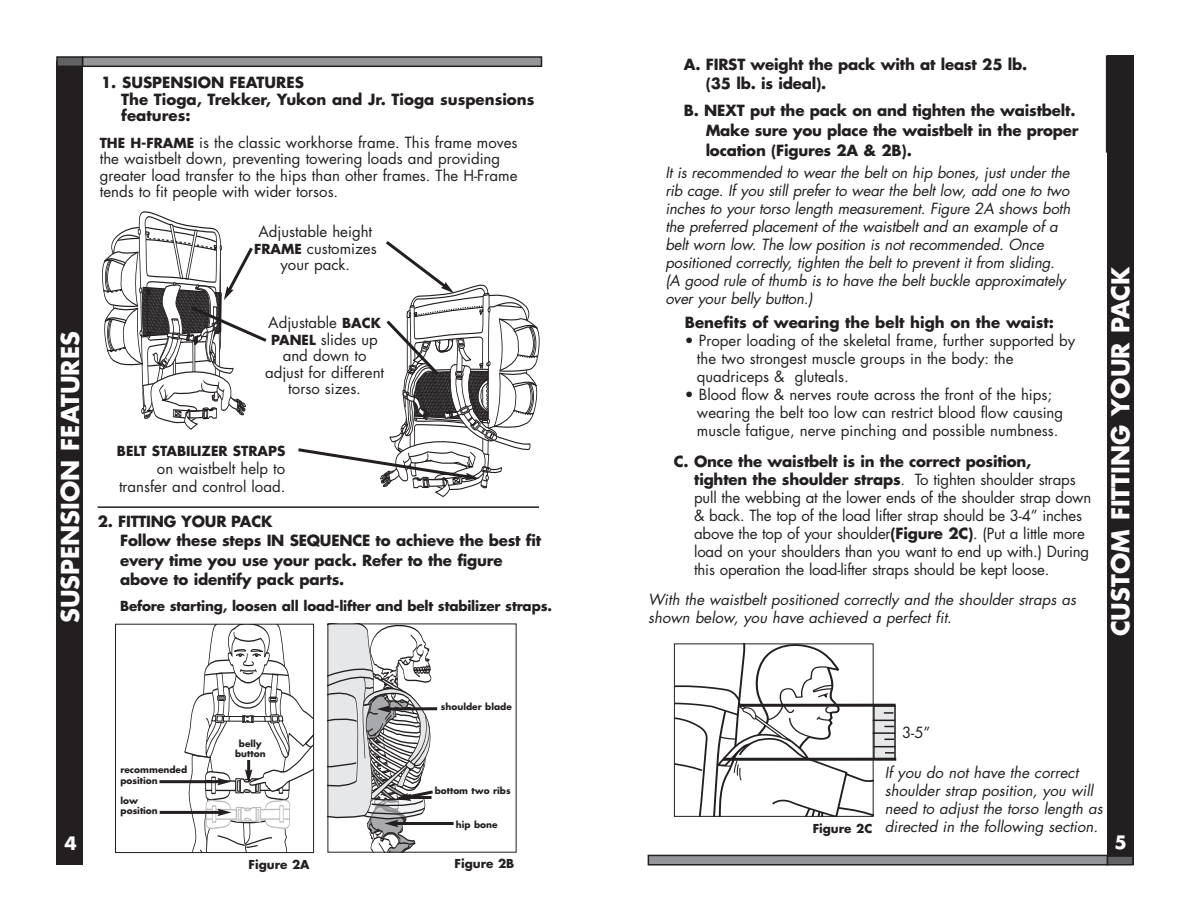
<style>
.page{position:relative;width:1188px;height:918px;background:#fff}
.page>*{position:absolute;margin:0;border:0;box-sizing:border-box;transform-origin:0 0}
.t1{font:700 24px "Futura";color:#fff}
.t2{font:700 18px "Futura";color:#fff}
.t3{font:15px/18px "Futura";color:#231f20}
.t4{font:italic 15px/18px "Futura";letter-spacing:-.01em;color:#231f20}
.t5{font:700 15px/19.5px "Futura";letter-spacing:-.015em;color:#231f20}
.t6{font:700 13.5px "Futura";letter-spacing:-.015em;color:#231f20}
.t7{font:700 12px "Futura";color:#231f20}
.t8{font:700 9px/10.5px "Futura";color:#231f20}
.s1{font-weight:700;font-size:13.5px}
.s2{font-weight:700}
</style>
<div class="page">
<div style="left:1107px;top:56px;width:27px;height:810px;background:#231f20"></div>
<div style="left:1107px;top:856px;width:26px;height:9px;background:#636366"></div>
<div style="left:1107px;top:855px;width:27px;height:11px;border:2px solid #231f20"></div>
<hr style="left:1106px;top:56px;width:1px;height:97px;background:#231f20">
<div style="left:648px;top:855px;width:459px;height:10px;background:#939598"></div>
<div style="left:648px;top:855px;width:460px;height:11px;border:2px solid #231f20"></div>
<div style="left:82px;top:57px;width:460px;height:9px;background:#939598"></div>
<div style="left:82px;top:56px;width:460px;height:11px;border:2px solid #231f20"></div>
<div style="left:56px;top:62px;width:27px;height:803px;background:#231f20"></div>
<div style="left:57px;top:57px;width:25px;height:9px;background:#636366"></div>
<div style="left:56px;top:56px;width:27px;height:11px;border:2px solid #231f20"></div>
<svg style="left:298px;top:241px;width:242px;height:256px"></svg>
<hr style="left:396px;top:822px;width:58px;height:3px;background:#231f20">
<svg style="left:328px;top:624px;width:112px;height:228px"></svg>
<hr style="left:98px;top:506px;width:441px;height:2px;background:#231f20">
<hr style="left:159px;top:780px;width:61px;height:3px;background:#231f20">
<hr style="left:160px;top:811px;width:60px;height:3px;background:#231f20">
<svg style="left:184px;top:624px;width:130px;height:229px"></svg>
<svg style="left:674px;top:644px;width:222px;height:172px"></svg>
<svg style="left:102px;top:211px;width:165px;height:219px"></svg>
<h1 class="t1" style="left:59px;top:623px;width:293px;rotate:-90deg">SUSPENSION FEATURES</h1>
<p class="t5" style="left:121px;top:76px;width:415px;line-height:16.5px;text-indent:-20px">1. SUSPENSION FEATURES<br>The Tioga, Trekker, Yukon and Jr. Tioga suspensions features:</p>
<p class="t3" style="left:100px;top:135px;width:419px;line-height:16.5px"><span class="s1">THE H-FRAME</span> is the classic workhorse frame. This frame moves the waistbelt down, preventing towering loads and providing greater load transfer to the hips than other frames. The H-Frame tends to fit people with wider torsos.</p>
<p class="t3" style="left:254px;top:225px;width:124px;line-height:16.5px;text-align:center">Adjustable height<br><span class="s1">FRAME</span> customizes your pack.</p>
<p class="t3" style="left:265px;top:316px;width:121px;line-height:16.5px;text-align:center">Adjustable <span class="s1">BACK<br>PANEL</span> slides up and down to adjust for different torso sizes.</p>
<p class="t6" style="left:117px;top:445px;width:170px">BELT STABILIZER STRAPS</p>
<p class="t3" style="left:119px;top:461px;width:168px;text-align:right">on waistbelt help to transfer and control load.</p>
<p class="t5" style="left:120px;top:513px;width:423px;text-indent:-22px">2. FITTING YOUR PACK<br>Follow these steps IN SEQUENCE to achieve the best fit every time you use your pack. Refer to the figure above to identify pack parts.</p>
<p class="t6" style="left:120px;top:600px;width:433px">Before starting, loosen all load-lifter and belt stabilizer straps.</p>
<p class="t8" style="left:235px;top:739px;width:32px;text-align:center">belly button</p>
<p class="t8" style="left:441px;top:703px;width:72px">shoulder blade</p>
<p class="t5" style="left:706px;top:56px;width:323px;text-indent:-22px">A. FIRST weight the pack with at least 25 lb. (35 lb. is ideal).</p>
<p class="t5" style="left:706px;top:102px;width:374px;text-indent:-22px">B. NEXT put the pack on and tighten the waistbelt.<br>Make sure you place the waistbelt in the proper location (Figures 2A &amp; 2B).</p>
<p class="t4" style="left:665px;top:165px;width:406px">It is recommended to wear the belt on hip bones, just under the rib cage. If you still prefer to wear the belt low, add one to two inches to your torso length measurement. Figure 2A shows both the preferred placement of the waistbelt and an example of a belt worn low. The low position is not recommended. Once positioned correctly, tighten the belt to prevent it from sliding. (A good rule of thumb is to have the belt buckle approximately over your belly button.)</p>
<p class="t5" style="left:685px;top:314px;width:370px">Benefits of wearing the belt high on the waist:</p>
<p class="t3" style="left:697px;top:333px;width:380px;text-indent:-12px">• Proper loading of the skeletal frame, further supported by the two strongest muscle groups in the body: the quadriceps &amp; gluteals.</p>
<p class="t3" style="left:697px;top:387px;width:368px;text-indent:-12px">• Blood flow &amp; nerves route across the front of the hips; wearing the belt too low can restrict blood flow causing muscle fatigue, nerve pinching and possible numbness.</p>
<p class="t3" style="left:694px;top:454px;width:399px;text-indent:-20px"><span class="s2">C. Once the waistbelt is in the correct position,<br>tighten the shoulder straps</span>. To tighten shoulder straps pull the webbing at the lower ends of the shoulder strap down &amp; back. The top of the load lifter strap should be 3-4” inches above the top of your shoulder<span class="s2">(Figure 2C)</span>. (Put a little more load on your shoulders than you want to end up with.) During this operation the load-lifter straps should be kept loose.</p>
<p class="t4" style="left:648px;top:592px;width:429px">With the waistbelt positioned correctly and the shoulder straps as shown below, you have achieved a perfect fit.</p>
<h1 class="t1" style="left:1110px;top:636px;width:372px;rotate:-90deg">CUSTOM FITTING YOUR PACK</h1>
<p class="t3" style="left:902px;top:725px;width:30px">3-5”</p>
<p class="t4" style="left:885px;top:765px;width:219px">If you do not have the correct shoulder strap position, you will need to adjust the torso length as directed in the following section.</p>
<p class="t8" style="left:120px;top:765px;width:68px">recommended position</p>
<p class="t8" style="left:121px;top:796px;width:39px">low position</p>
<p class="t8" style="left:435px;top:786px;width:77px">bottom two ribs</p>
<p class="t8" style="left:456px;top:820px;width:43px">hip bone</p>
<p class="t7" style="left:813px;top:823px;width:61px">Figure 2C</p>
<p class="t2" style="left:64px;top:835px;width:14px">4</p>
<p class="t2" style="left:1115px;top:834px;width:14px">5</p>
<p class="t7" style="left:249px;top:859px;width:63px">Figure 2A</p>
<p class="t7" style="left:455px;top:858px;width:61px">Figure 2B</p>
</div>
